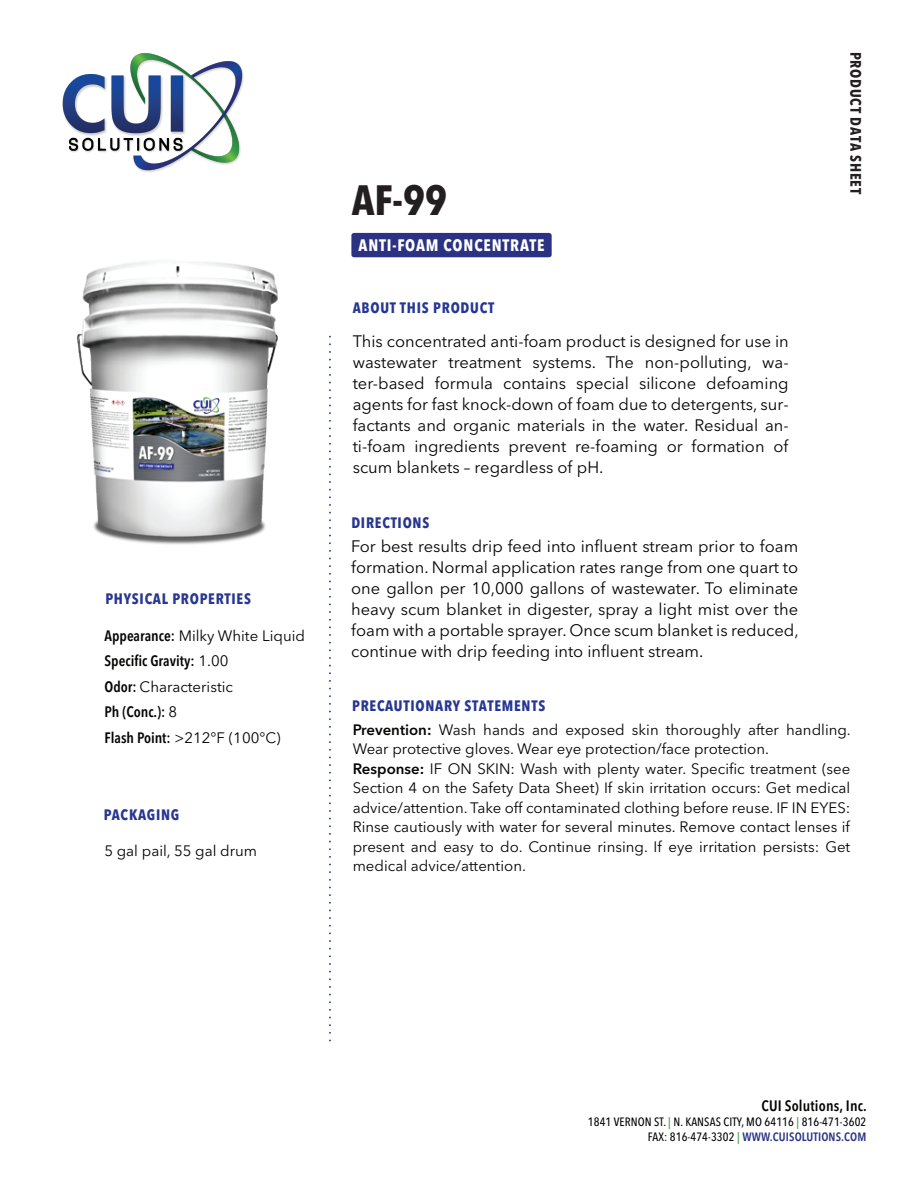
<style>
.page{position:relative;width:918px;height:1188px;background:#fff}
.page>*{position:absolute;margin:0;border:0;box-sizing:border-box;transform-origin:0 0}
.t1{font:700 condensed 42px "Avenir Next LT Pro";color:#231f20}
.t2{font:16.5px/21px "Avenir Next LT Pro";color:#040503;text-align:justify}
.t3{font:700 condensed 16.5px "Avenir Next LT Pro";letter-spacing:.05em;color:#fff}
.t4{font:15px/19.5px "Avenir Next LT Pro";color:#050504}
.t5{font:600 condensed 15px/25.5px "Avenir Next LT Pro";color:#040503}
.t6{font:700 condensed 15px "Avenir Next LT Pro";letter-spacing:.05em;color:#263692}
.t7{font:15px "Avenir Next LT Pro";color:#040503}
.t8{font:700 condensed 15px "Avenir Next LT Pro";letter-spacing:.05em;color:#231f20}
.t9{font:500 condensed 12px/15px "Avenir Next LT Pro";letter-spacing:.01em;color:#040503;text-align:right}
.s1{font-weight:400;font-stretch:normal}
.s2{font-weight:600}
.s3{color:#3f9f46}
.s4{font-weight:600;color:#2a3384}
</style>
<div class="page">
<div style="left:351px;top:233px;width:201px;height:24px;background:#2b3283;border-radius:3px"></div>
<svg style="left:329px;top:335px;width:2px;height:706px"></svg>
<img style="left:77px;top:261px;width:201px;height:284px">
<img style="left:62px;top:53px;width:182px;height:119px">
<p class="t6" style="left:105px;top:589px;width:147px">PHYSICAL PROPERTIES</p>
<p class="t5" style="left:105px;top:623px;width:202px">Appearance: <span class="s1">Milky White Liquid<br></span>Specific Gravity: <span class="s1">1.00<br></span>Odor: <span class="s1">Characteristic<br></span>Ph (Conc.): <span class="s1">8<br></span>Flash Point: <span class="s1">&gt;212°F (100°C)</span></p>
<p class="t6" style="left:104px;top:805px;width:77px">PACKAGING</p>
<p class="t7" style="left:104px;top:841px;width:154px">5 gal pail, 55 gal drum</p>
<h1 class="t1" style="left:352px;top:174px;width:97px">AF-99</h1>
<p class="t3" style="left:359px;top:235px;width:187px">ANTI-FOAM CONCENTRATE</p>
<p class="t6" style="left:353px;top:298px;width:143px">ABOUT THIS PRODUCT</p>
<p class="t2" style="left:353px;top:331px;width:437px">This concentrated anti-foam product is designed for use in wastewater treatment systems. The non-polluting, wa&shy;ter-based formula contains special silicone defoaming agents for fast knock-down of foam due to detergents, sur&shy;factants and organic materials in the water. Residual an&shy;ti-foam ingredients prevent re-foaming or formation of scum blankets – regardless of pH.</p>
<p class="t6" style="left:351px;top:514px;width:79px">DIRECTIONS</p>
<p class="t2" style="left:351px;top:536px;width:449px">For best results drip feed into influent stream prior to foam formation. Normal application rates range from one quart to one gallon per 10,000 gallons of wastewater. To eliminate heavy scum blanket in digester, spray a light mist over the foam with a portable sprayer. Once scum blanket is reduced, continue with drip feeding into influent stream.</p>
<p class="t6" style="left:352px;top:696px;width:195px">PRECAUTIONARY STATEMENTS</p>
<p class="t8" style="left:865px;top:52px;width:144px;rotate:90deg">PRODUCT DATA SHEET</p>
<p class="t4" style="left:353px;top:720px;width:500px"><span class="s2">Prevention:</span> Wash hands and exposed skin thoroughly after handling.<br>Wear protective gloves. Wear eye protection/face protection.<br><span class="s2">Response:</span> IF ON SKIN: Wash with plenty water. Specific treatment (see Section 4 on the Safety Data Sheet) If skin irritation occurs: Get medical advice/attention. Take off contaminated clothing before reuse. IF IN EYES:<br>Rinse cautiously with water for several minutes. Remove contact lenses if present and easy to do. Continue rinsing. If eye irritation persists: Get medical advice/attention.</p>
<p class="t5" style="left:761px;top:1093px;width:107px">CUI Solutions, Inc.</p>
<p class="t9" style="left:588px;top:1114px;width:280px">1841 VERNON ST. <span class="s3">|</span> N. KANSAS CITY, MO 64116 <span class="s3">|</span> 816-471-3602<br>FAX: 816-474-3302 <span class="s3">|</span> <span class="s4">WWW.CUISOLUTIONS.COM</span></p>
</div>
